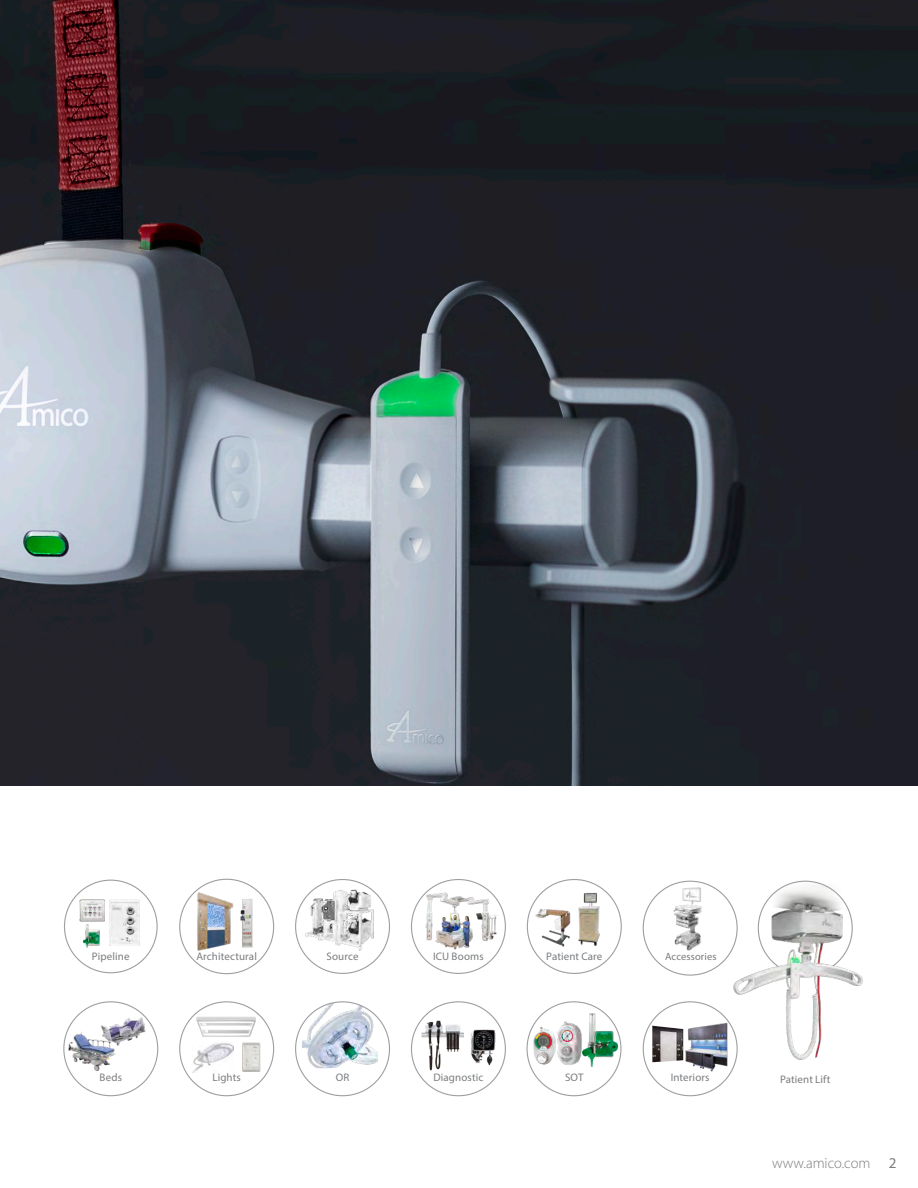
<style>
.page{position:relative;width:918px;height:1188px;background:#fff}
.page>*{position:absolute;margin:0;border:0;box-sizing:border-box;transform-origin:0 0}
.t1{font:300 15px "Myriad Pro";color:#7a7c7f}
.div_names{font:10.95px "Myriad Pro";letter-spacing:.01em;color:#7a7c7f}
.div_names-2{font:10.5px "Myriad Pro";letter-spacing:.01em;color:#7a7c7f}
.s1{font-weight:400}
</style>
<div class="page">
<img style="left:0;top:0;width:918px;height:786px">
<img style="left:305px;top:888px;width:71px;height:63px">
<img style="left:302px;top:1002px;width:76px;height:66px">
<img style="left:425px;top:891px;width:73px;height:58px">
<img style="left:578px;top:893px;width:22px;height:53px">
<img style="left:535px;top:909px;width:36px;height:37px">
<img style="left:242px;top:1043px;width:18px;height:29px">
<img style="left:192px;top:1043px;width:42px;height:29px">
<img style="left:194px;top:1013px;width:65px;height:24px">
<img style="left:470px;top:1024px;width:29px;height:42px">
<img style="left:420px;top:1008px;width:44px;height:63px">
<img style="left:652px;top:1026px;width:31px;height:36px">
<img style="left:686px;top:1023px;width:42px;height:49px">
<img style="left:83px;top:924px;width:17px;height:24px">
<img style="left:109px;top:900px;width:31px;height:45px">
<img style="left:80px;top:900px;width:25px;height:21px">
<img style="left:193px;top:893px;width:41px;height:57px">
<img style="left:240px;top:899px;width:13px;height:48px">
<img style="left:101px;top:1016px;width:44px;height:30px">
<img style="left:68px;top:1032px;width:48px;height:39px">
<img style="left:531px;top:1025px;width:25px;height:40px">
<img style="left:557px;top:1021px;width:25px;height:44px">
<img style="left:582px;top:1013px;width:36px;height:53px">
<img style="left:673px;top:887px;width:29px;height:64px">
<img style="left:727px;top:880px;width:136px;height:186px">
<p class="div_names" style="left:92px;top:949px;width:39px">Pipeline</p>
<p class="div_names" style="left:196px;top:949px;width:62px">Architectural</p>
<p class="div_names" style="left:327px;top:949px;width:33px">Source</p>
<p class="div_names" style="left:433px;top:949px;width:52px">ICU Booms</p>
<p class="div_names" style="left:546px;top:949px;width:58px">Patient Care</p>
<p class="div_names-2" style="left:665px;top:950px;width:53px">Accessories</p>
<p class="div_names" style="left:100px;top:1071px;width:24px">Beds</p>
<p class="div_names" style="left:565px;top:1071px;width:20px">SOT</p>
<p class="div_names" style="left:212px;top:1071px;width:30px">Lights</p>
<p class="div_names" style="left:433px;top:1071px;width:51px">Diagnostic</p>
<p class="div_names" style="left:671px;top:1071px;width:40px">Interiors</p>
<p class="div_names" style="left:336px;top:1071px;width:15px">OR</p>
<p class="div_names" style="left:780px;top:1072px;width:52px">Patient Lift</p>
<h1 class="t1" style="left:772px;top:1154px;width:126px">www.amico.com <span class="s1">2</span></h1>
</div>
